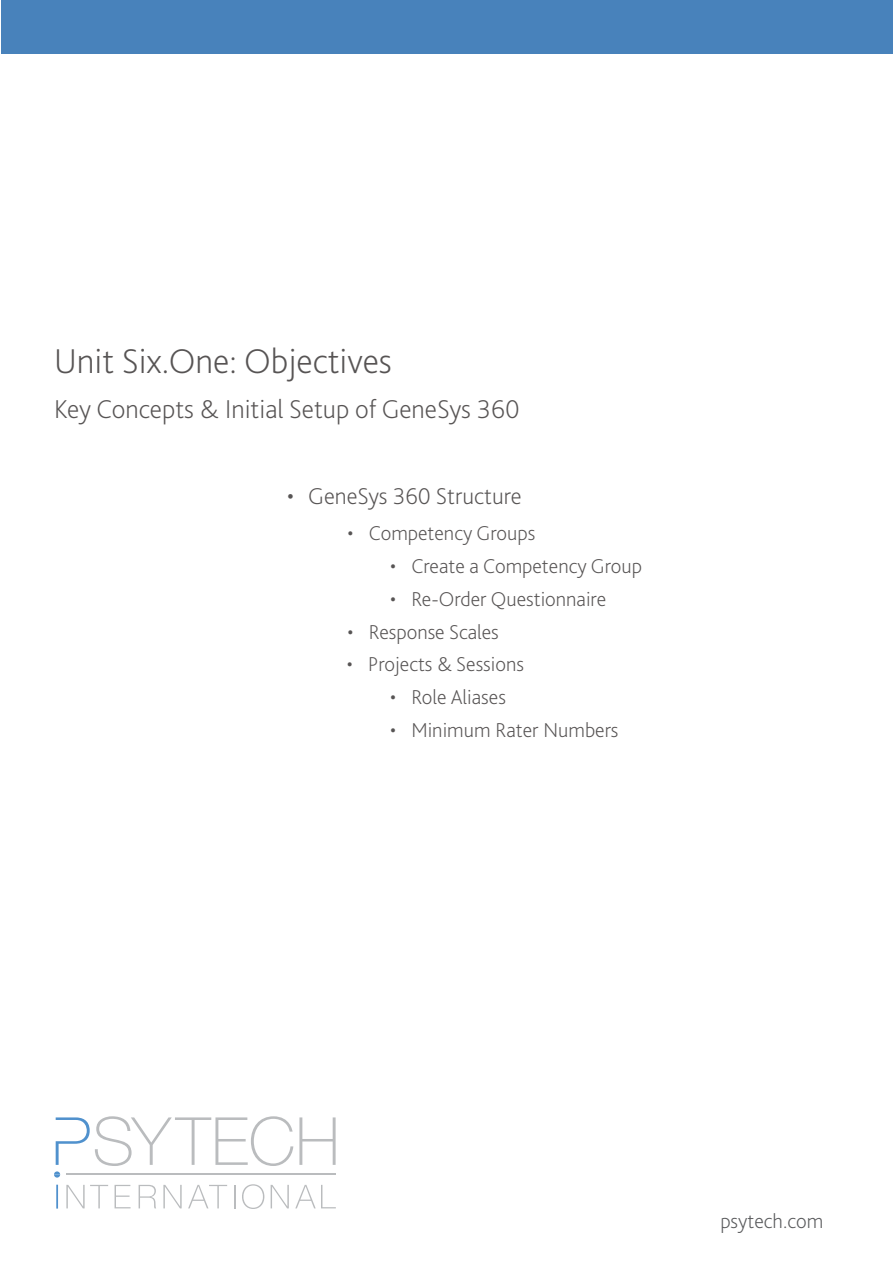
<style>
.page{position:relative;width:893px;height:1263px;background:#fff}
.page>*{position:absolute;margin:0;border:0;box-sizing:border-box;transform-origin:0 0}
.t1{font:200 36px "Bliss 2";color:#575454}
.t2{font:200 27px "Bliss 2";color:#575454}
.t3{font:200 24px "Bliss 2";color:#575454}
.t4{font:200 21px "Bliss 2";color:#575454}
.t5{font:200 21px "Bliss 2";color:#58595b}
</style>
<div class="page">
<div style="left:1px;top:0;width:891px;height:54px;background:#4882bb"></div>
<hr style="left:892px;top:0;width:1px;height:54px;background:#4882bb">
<svg style="left:299px;top:1117px;width:37px;height:48px"></svg>
<svg style="left:56px;top:1185px;width:2px;height:23px"></svg>
<svg style="left:66px;top:1185px;width:42px;height:23px"></svg>
<svg style="left:115px;top:1185px;width:16px;height:23px"></svg>
<svg style="left:139px;top:1185px;width:17px;height:23px"></svg>
<svg style="left:163px;top:1185px;width:19px;height:23px"></svg>
<svg style="left:188px;top:1185px;width:39px;height:23px"></svg>
<hr style="left:234px;top:1185px;width:2px;height:23px;background:#babcbe">
<svg style="left:242px;top:1184px;width:22px;height:25px"></svg>
<svg style="left:271px;top:1185px;width:18px;height:23px"></svg>
<svg style="left:295px;top:1185px;width:41px;height:23px"></svg>
<svg style="left:54px;top:1116px;width:239px;height:61px"></svg>
<hr style="left:66px;top:1173px;width:270px;height:2px;background:#babcbe">
<h1 class="t1" style="left:54px;top:338px;width:339px">Unit Six.One: Objectives</h1>
<p class="t2" style="left:54px;top:393px;width:467px">Key Concepts &amp; Initial Setup of GeneSys 360</p>
<p class="t3" style="left:287px;top:481px;width:236px">• GeneSys 360 Structure</p>
<p class="t4" style="left:348px;top:520px;width:189px">• Competency Groups</p>
<p class="t4" style="left:390px;top:553px;width:253px">• Create a Competency Group</p>
<p class="t4" style="left:390px;top:586px;width:218px">• Re-Order Questionnaire</p>
<p class="t4" style="left:348px;top:619px;width:153px">• Response Scales</p>
<p class="t4" style="left:347px;top:651px;width:178px">• Projects &amp; Sessions</p>
<p class="t4" style="left:390px;top:684px;width:117px">• Role Aliases</p>
<p class="t4" style="left:390px;top:717px;width:230px">• Minimum Rater Numbers</p>
<p class="t5" style="left:720px;top:1208px;width:104px">psytech.com</p>
</div>
